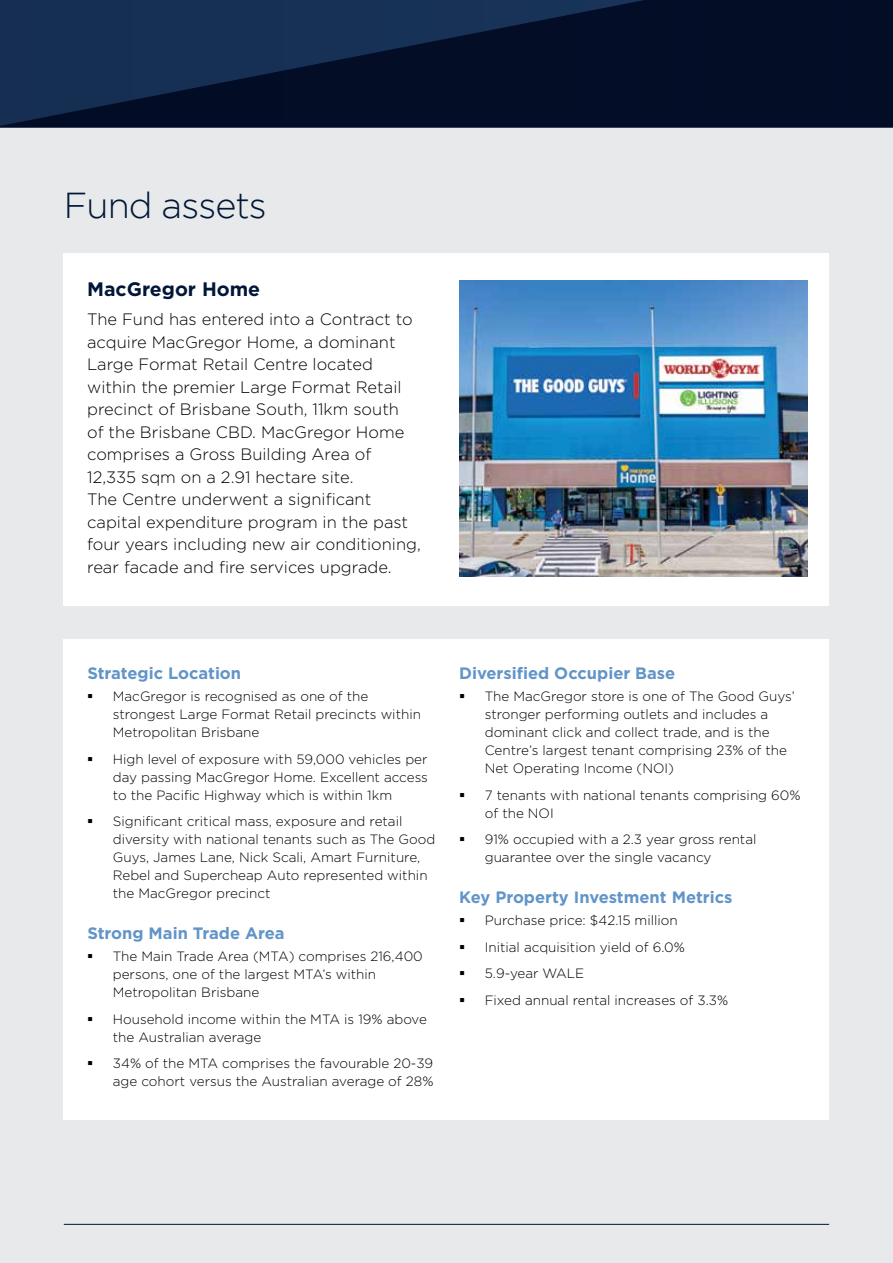
<style>
.page{position:relative;width:893px;height:1263px;background:#fff}
.page>*{position:absolute;margin:0;border:0;box-sizing:border-box;transform-origin:0 0}
.t1{font:300 36px "Gotham";letter-spacing:-.025em;color:#001738}
.t2{font:700 19.5px "Gotham";color:#001738}
.t3{font:300 16.5px/22.5px "Gotham";color:#000}
.t4{font:700 16.5px "Gotham";color:#6194c8}
.t5{font:300 13.5px/18px "Gotham";color:#000}
</style>
<div class="page">
<div style="left:0;top:128px;width:893px;height:1135px;background:#e8e9ea"></div>
<svg style="left:0;top:0;width:893px;height:128px;background:#0a1936"></svg>
<hr style="left:64px;top:1224px;width:765px;height:1px;background:#001738">
<div style="left:64px;top:254px;width:765px;height:352px;background:#fff"></div>
<div style="left:64px;top:639px;width:765px;height:480px;background:#fff"></div>
<img style="left:459px;top:281px;width:349px;height:295px">
<h1 class="t1" style="left:64px;top:185px;width:205px">Fund assets</h1>
<h2 class="t2" style="left:87px;top:276px;width:175px">MacGregor Home</h2>
<p class="t3" style="left:87px;top:308px;width:335px">The Fund has entered into a Contract to acquire MacGregor Home, a dominant Large Format Retail Centre located within the premier Large Format Retail precinct of Brisbane South, 11km south<br>of the Brisbane CBD. MacGregor Home comprises a Gross Building Area of 12,335 sqm on a 2.91 hectare site.<br>The Centre underwent a significant capital expenditure program in the past four years including new air conditioning, rear facade and fire services upgrade.</p>
<p class="t4" style="left:87px;top:662px;width:155px">Strategic Location</p>
<p class="t5" style="left:113px;top:687px;width:310px">MacGregor is recognised as one of the strongest Large Format Retail precincts within<br>Metropolitan Brisbane</p>
<p class="t5" style="left:113px;top:749px;width:317px;text-align:justify">High level of exposure with 59,000 vehicles per day passing MacGregor Home. Excellent access to the Pacific Highway which is within 1km</p>
<p class="t5" style="left:113px;top:812px;width:324px">Significant critical mass, exposure and retail diversity with national tenants such as The Good Guys, James Lane, Nick Scali, Amart Furniture, Rebel and Supercheap Auto represented within the MacGregor precinct</p>
<p class="t4" style="left:87px;top:922px;width:199px">Strong Main Trade Area</p>
<p class="t5" style="left:113px;top:947px;width:312px">The Main Trade Area (MTA) comprises 216,400 persons, one of the largest MTA’s within<br>Metropolitan Brisbane</p>
<p class="t5" style="left:113px;top:1009px;width:316px">Household income within the MTA is 19% above the Australian average</p>
<p class="t5" style="left:113px;top:1054px;width:322px">34% of the MTA comprises the favourable 20-39 age cohort versus the Australian average of 28%</p>
<p class="t4" style="left:459px;top:662px;width:218px">Diversified Occupier Base</p>
<p class="t5" style="left:485px;top:687px;width:312px">The MacGregor store is one of The Good Guys’ stronger performing outlets and includes a dominant click and collect trade, and is the Centre’s largest tenant comprising 23% of the Net Operating Income (NOI)</p>
<p class="t5" style="left:485px;top:785px;width:317px">7 tenants with national tenants comprising 60% of the NOI</p>
<p class="t5" style="left:485px;top:830px;width:273px">91% occupied with a 2.3 year gross rental guarantee over the single vacancy</p>
<p class="t4" style="left:459px;top:886px;width:275px">Key Property Investment Metrics</p>
<p class="t5" style="left:485px;top:907px;width:245px;line-height:26.5px">Purchase price: $42.15 million<br>Initial acquisition yield of 6.0%<br>5.9-year WALE<br>Fixed annual rental increases of 3.3%</p>
</div>
